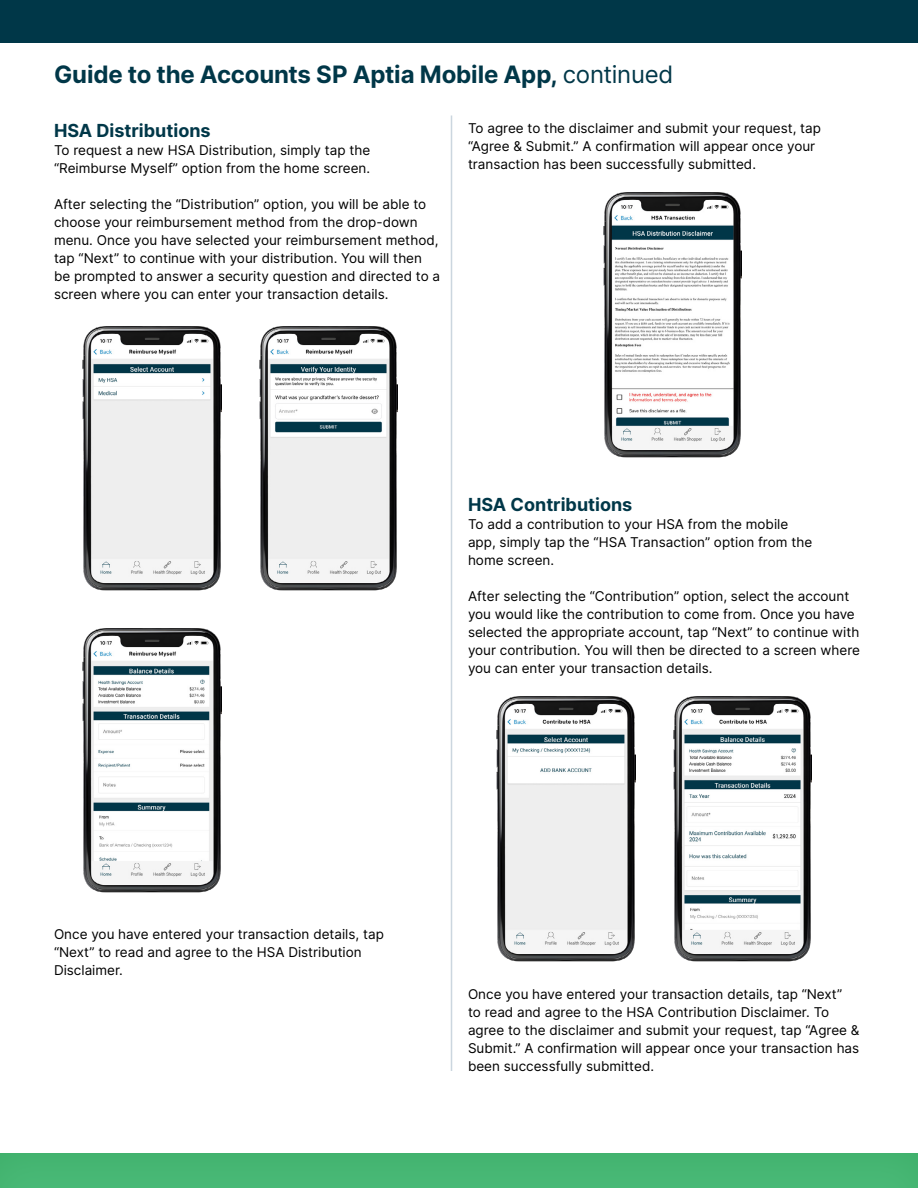
<style>
.page{position:relative;width:918px;height:1188px;background:#fff}
.page>*{position:absolute;margin:0;border:0;box-sizing:border-box;transform-origin:0 0}
.t1{font:700 24px "Inter";letter-spacing:-.01em;color:#003748}
.t2{font:700 18px "Inter";color:#003748}
.t3{font:13.5px/18px "Inter";color:#000}
.s1{font-weight:400}
</style>
<div class="page">
<div style="left:0;top:1139px;width:918px;height:49px;background:#4aba78;opacity:.3"></div>
<div style="left:0;top:0;width:918px;height:43px;background:#003748"></div>
<hr style="left:451px;top:116px;width:1px;height:955px;background:#cbd6df">
<img style="left:83px;top:326px;width:138px;height:265px">
<img style="left:259px;top:326px;width:138px;height:265px">
<img style="left:83px;top:628px;width:138px;height:265px">
<img style="left:603px;top:193px;width:138px;height:265px">
<img style="left:497px;top:697px;width:138px;height:265px">
<img style="left:673px;top:697px;width:138px;height:265px">
<h1 class="t1" style="left:54px;top:57px;width:621px">Guide to the Accounts SP Aptia Mobile App, <span class="s1">continued</span></h1>
<h2 class="t2" style="left:54px;top:118px;width:158px">HSA Distributions</h2>
<p class="t3" style="left:54px;top:141px;width:318px">To request a new HSA Distribution, simply tap the “Reimburse Myself” option from the home screen.</p>
<p class="t3" style="left:54px;top:195px;width:388px">After selecting the “Distribution” option, you will be able to choose your reimbursement method from the drop-down menu. Once you have selected your reimbursement method, tap “Next” to continue with your distribution. You will then be prompted to answer a security question and directed to a screen where you can enter your transaction details.</p>
<p class="t3" style="left:468px;top:119px;width:355px">To agree to the disclaimer and submit your request, tap “Agree &amp; Submit.” A confirmation will appear once your transaction has been successfully submitted.</p>
<h2 class="t2" style="left:468px;top:492px;width:166px">HSA Contributions</h2>
<p class="t3" style="left:468px;top:515px;width:346px">To add a contribution to your HSA from the mobile app, simply tap the “HSA Transaction” option from the home screen.</p>
<p class="t3" style="left:468px;top:587px;width:394px">After selecting the “Contribution” option, select the account you would like the contribution to come from. Once you have selected the appropriate account, tap “Next” to continue with your contribution. You will then be directed to a screen where you can enter your transaction details.</p>
<p class="t3" style="left:54px;top:925px;width:331px">Once you have entered your transaction details, tap “Next” to read and agree to the HSA Distribution<br>Disclaimer.</p>
<p class="t3" style="left:468px;top:985px;width:393px">Once you have entered your transaction details, tap “Next”<br>to read and agree to the HSA Contribution Disclaimer. To agree to the disclaimer and submit your request, tap “Agree &amp; Submit.” A confirmation will appear once your transaction has been successfully submitted.</p>
</div>
